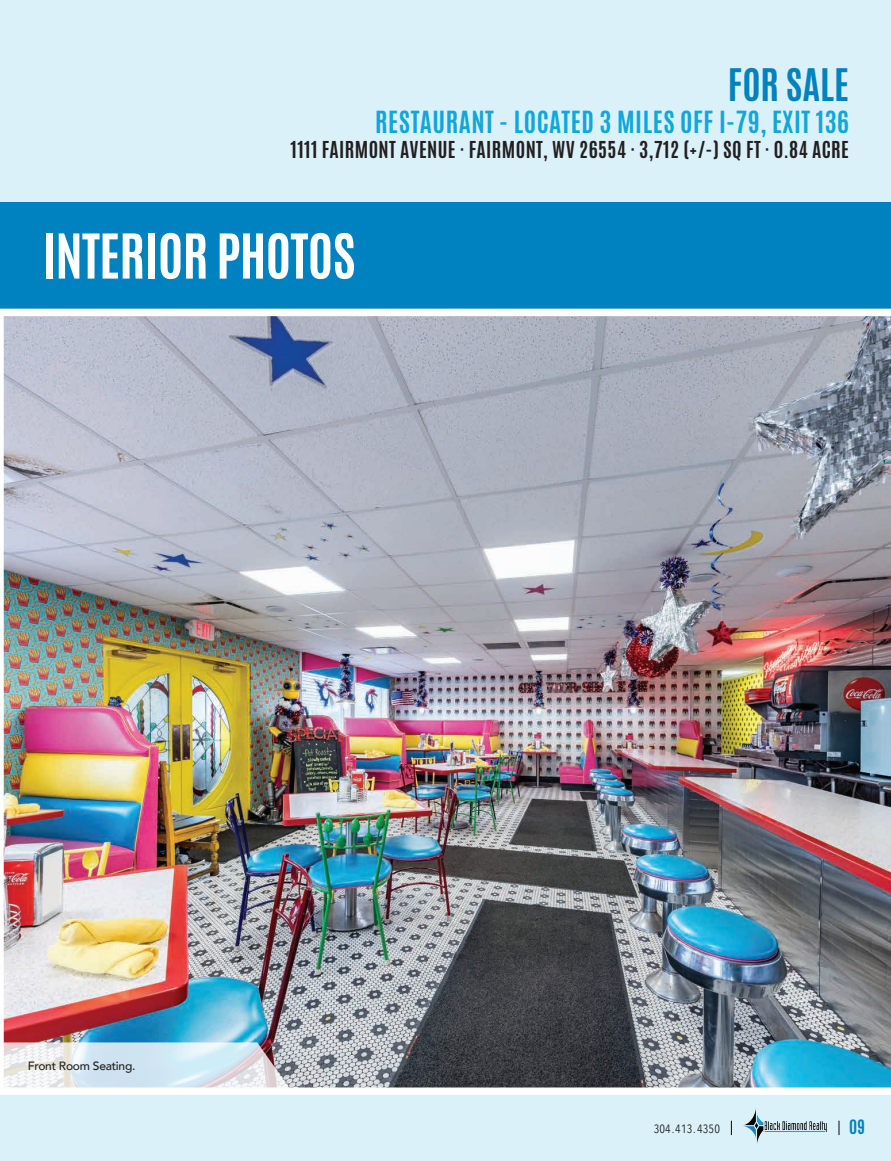
<style>
.page{position:relative;width:891px;height:1161px;background:#fff}
.page>*{position:absolute;margin:0;border:0;box-sizing:border-box;transform-origin:0 0}
.t1{font:700 52.5px "Antonio";letter-spacing:-.015em;color:#fff}
.t2{font:700 37.5px "Antonio";color:#0082c0}
.t3{font:700 25.5px "Antonio";letter-spacing:.02em;color:#11a6dc}
.t4{font:700 19.5px "Antonio";letter-spacing:.02em;color:#231f20}
.t5{font:700 16.5px "Antonio";color:#0082c0}
.t6{font:500 12px "Avenir";letter-spacing:-.02em;color:#231f20}
.t7{font:12px "Avenir Next Condensed";letter-spacing:.005em;color:#231f20}
</style>
<div class="page">
<div style="left:0;top:202px;width:891px;height:108px;background:#0082c0"></div>
<div style="left:0;top:0;width:891px;height:202px;background:#dbf1f9"></div>
<div style="left:0;top:1094px;width:891px;height:67px;background:#dbf1f9"></div>
<svg style="left:731px;top:1121px;width:1px;height:14px"></svg>
<img style="left:4px;top:316px;width:887px;height:772px">
<svg style="left:4px;top:1042px;width:286px;height:46px"></svg>
<div style="left:0;top:309px;width:891px;height:7px;background:#fff"></div>
<img style="left:743px;top:1108px;width:97px;height:36px">
<svg style="left:3px;top:316px;width:1px;height:759px"></svg>
<div style="left:0;top:1088px;width:891px;height:7px;background:#fff"></div>
<h2 class="t2" style="left:728px;top:57px;width:123px">FOR SALE</h2>
<h3 class="t3" style="left:375px;top:103px;width:475px">RESTAURANT - LOCATED 3 MILES OFF I-79, EXIT 136</h3>
<p class="t4" style="left:291px;top:135px;width:560px">1111 FAIRMONT AVENUE · FAIRMONT, WV 26554 · 3,712 (+/-) SQ FT · 0.84 ACRE</p>
<h1 class="t1" style="left:42px;top:216px;width:315px">INTERIOR PHOTOS</h1>
<p class="t6" style="left:28px;top:1056px;width:109px">Front Room Seating.</p>
<p class="t7" style="left:654px;top:1118px;width:68px">304.413. 4350</p>
<p class="t5" style="left:849px;top:1114px;width:17px">09</p>
</div>
